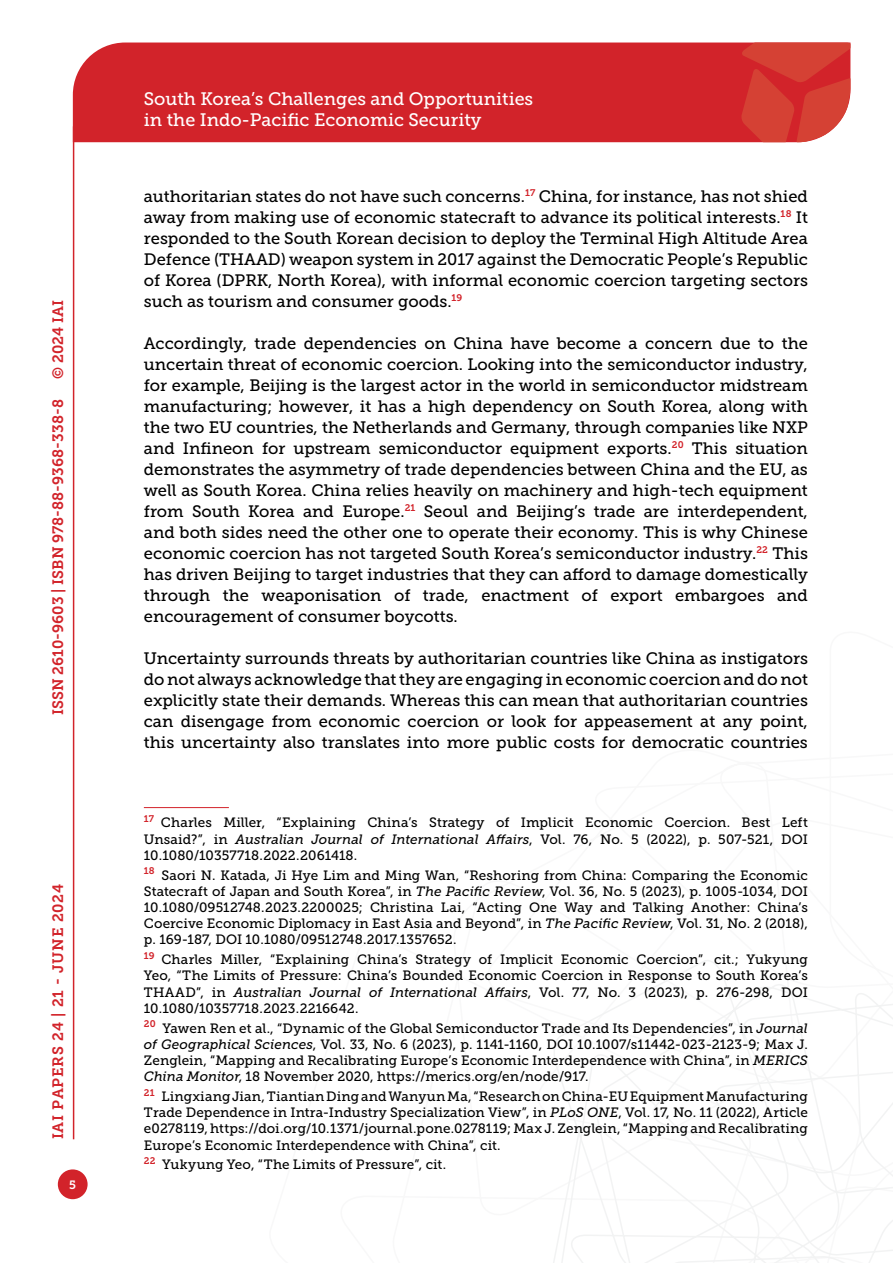
<style>
.page{position:relative;width:893px;height:1263px;background:#fff}
.page>*{position:absolute;margin:0;border:0;box-sizing:border-box;transform-origin:0 0}
.t1{font:18px/21.6px "Museo Slab 500";color:#fff}
.t2{font:16.5px/21px "Museo Slab 500";color:#000;text-align:justify}
.t3{font:15px "Museo Slab 700";color:#d2232a}
.t4{font:15px "Museo Slab 700";letter-spacing:.05em;color:#d2232a}
.t5{font:13.5px/16.2px "Museo Slab 500";letter-spacing:.005em;color:#000;text-align:justify}
.t6{font:12px "Museo Slab 700";color:#fff}
.s1{font-style:italic}
</style>
<div class="page">
<svg style="left:553px;top:960px;width:340px;height:303px"></svg>
<div style="left:73px;top:43px;width:668px;height:99px;background:#d2232a"></div>
<svg style="left:741px;top:43px;width:109px;height:99px;background:#d6423b"></svg>
<div style="left:58px;top:1169px;width:30px;height:30px;background:#d2232a;border-radius:50%"></div>
<hr style="left:73px;top:126px;width:1px;height:1013px;background:#d2232a">
<hr style="left:144px;top:807px;width:85px;height:1px;background:#d2232a">
<p class="t3" style="left:50px;top:379px;width:80px;rotate:-90deg">© 2024 IAI</p>
<p class="t3" style="left:49px;top:715px;width:317px;rotate:-90deg">ISSN 2610-9603 | ISBN 978-88-9368-338-8</p>
<p class="t4" style="left:50px;top:1139px;width:257px;rotate:-90deg">IAI Papers 24 | 21 - June 2024</p>
<p class="t6" style="left:69px;top:1178px;width:8px">5</p>
<p class="t1" style="left:144px;top:88px;width:391px">South Korea’s Challenges and Opportunities in the Indo-Pacific Economic Security</p>
<p class="t2" style="left:144px;top:186px;width:666px">authoritarian states do not have such concerns.<sup>17</sup> China, for instance, has not shied away from making use of economic statecraft to advance its political interests.<sup>18</sup> It responded to the South Korean decision to deploy the Terminal High Altitude Area Defence (THAAD) weapon system in 2017 against the Democratic People’s Republic of Korea (DPRK, North Korea), with informal economic coercion targeting sectors such as tourism and consumer goods.<sup>19</sup></p>
<p class="t2" style="left:144px;top:333px;width:666px">Accordingly, trade dependencies on China have become a concern due to the uncertain threat of economic coercion. Looking into the semiconductor industry, for example, Beijing is the largest actor in the world in semiconductor midstream manufacturing; however, it has a high dependency on South Korea, along with the two EU countries, the Netherlands and Germany, through companies like NXP and Infineon for upstream semiconductor equipment exports.<sup>20</sup> This situation demonstrates the asymmetry of trade dependencies between China and the EU, as well as South Korea. China relies heavily on machinery and high-tech equipment from South Korea and Europe.<sup>21</sup> Seoul and Beijing’s trade are interdependent, and both sides need the other one to operate their economy. This is why Chinese economic coercion has not targeted South Korea’s semiconductor industry.<sup>22</sup> This has driven Beijing to target industries that they can afford to damage domestically through the weaponisation of trade, enactment of export embargoes and encouragement of consumer boycotts.</p>
<p class="t2" style="left:144px;top:648px;width:666px">Uncertainty surrounds threats by authoritarian countries like China as instigators do not always acknowledge that they are engaging in economic coercion and do not explicitly state their demands. Whereas this can mean that authoritarian countries can disengage from economic coercion or look for appeasement at any point, this uncertainty also translates into more public costs for democratic countries</p>
<p class="t5" style="left:144px;top:815px;width:666px"><sup>17</sup> Charles Miller, “Explaining China’s Strategy of Implicit Economic Coercion. Best Left Unsaid?”, in <span class="s1">Australian Journal of International Affairs</span>, Vol. 76, No. 5 (2022), p. 507-521, DOI 10.1080/10357718.2022.2061418.</p>
<p class="t5" style="left:144px;top:867px;width:666px"><sup>18</sup> Saori N. Katada, Ji Hye Lim and Ming Wan, “Reshoring from China: Comparing the Economic Statecraft of Japan and South Korea”, in <span class="s1">The Pacific Review</span>, Vol. 36, No. 5 (2023), p. 1005-1034, DOI 10.1080/09512748.2023.2200025; Christina Lai, “Acting One Way and Talking Another: China’s Coercive Economic Diplomacy in East Asia and Beyond”, in <span class="s1">The Pacific Review</span>, Vol. 31, No. 2 (2018), p. 169-187, DOI 10.1080/09512748.2017.1357652.</p>
<p class="t5" style="left:144px;top:951px;width:666px"><sup>19</sup> Charles Miller, “Explaining China’s Strategy of Implicit Economic Coercion”, cit.; Yukyung Yeo, “The Limits of Pressure: China’s Bounded Economic Coercion in Response to South Korea’s THAAD”, in <span class="s1">Australian Journal of International Affairs</span>, Vol. 77, No. 3 (2023), p. 276-298, DOI 10.1080/10357718.2023.2216642.</p>
<p class="t5" style="left:144px;top:1020px;width:666px"><sup>20</sup> Yawen Ren et al., “Dynamic of the Global Semiconductor Trade and Its Dependencies”, in <span class="s1">Journal of Geographical Sciences</span>, Vol. 33, No. 6 (2023), p. 1141-1160, DOI 10.1007/s11442-023-2123-9; Max J.<br>Zenglein, “Mapping and Recalibrating Europe’s Economic Interdependence with China”, in <span class="s1">MERICS China Monitor</span>, 18 November 2020, https://merics.org/en/node/917.</p>
<p class="t5" style="left:144px;top:1088px;width:666px"><sup>21</sup> Lingxiang Jian, Tiantian Ding and Wanyun Ma, “Research on China-EU Equipment Manufacturing Trade Dependence in Intra-Industry Specialization View”, in <span class="s1">PLoS ONE</span>, Vol. 17, No. 11 (2022), Article e0278119, https://doi.org/10.1371/journal.pone.0278119; Max J. Zenglein, “Mapping and Recalibrating Europe’s Economic Interdependence with China”, cit.</p>
<p class="t5" style="left:144px;top:1157px;width:304px"><sup>22</sup> Yukyung Yeo, “The Limits of Pressure”, cit.</p>
</div>
